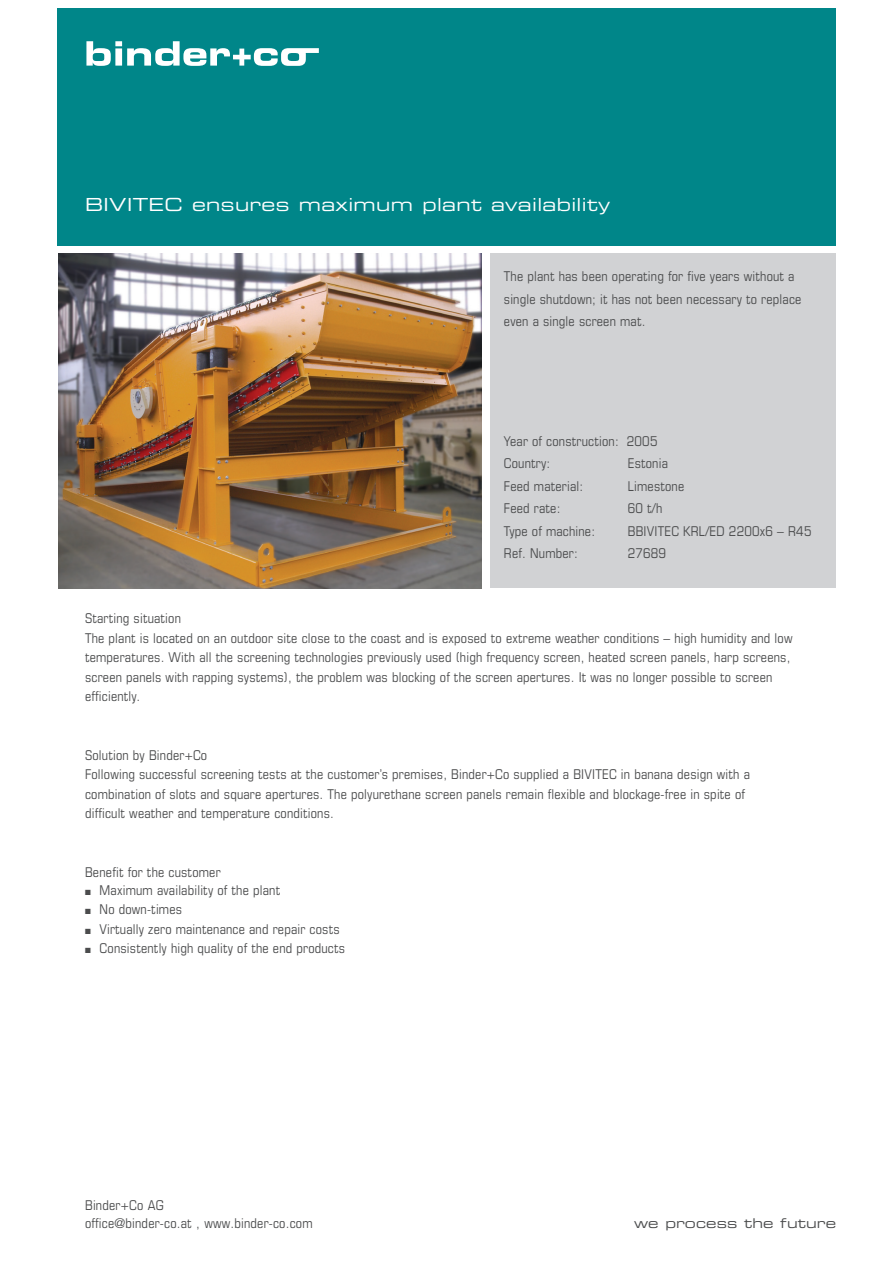
<style>
.page{position:relative;width:893px;height:1263px;background:#fff}
.page>*{position:absolute;margin:0;border:0;box-sizing:border-box;transform-origin:0 0}
.t1{font:18px "Eurostile Extended Two";letter-spacing:.02em;color:#fff}
.t2{font:condensed 13.5px/19.5px "Eurostile";letter-spacing:.015em;color:#4b4c4d}
.t3{font:13.5px "Eurostile Extended Two";letter-spacing:.01em;color:#4b4c4d}
</style>
<div class="page">
<div style="left:57px;top:8px;width:779px;height:238px;background:#008689"></div>
<svg style="left:86px;top:41px;width:233px;height:25px"></svg>
<img style="left:58px;top:253px;width:424px;height:335px">
<div style="left:490px;top:253px;width:346px;height:335px;background:#d1d2d4"></div>
<h1 class="t1" style="left:85px;top:192px;width:527px">BIVITEC ensures maximum plant availability</h1>
<p class="t2" style="left:504px;top:265px;width:299px;line-height:22.5px">The plant has been operating for five years without a single shutdown; it has not been necessary to replace even a single screen mat.</p>
<p class="t2" style="left:504px;top:429px;width:155px;line-height:22.5px">Year of construction: 2005<br>Country:</p>
<p class="t2" style="left:628px;top:453px;width:42px">Estonia</p>
<p class="t2" style="left:504px;top:476px;width:81px">Feed material:</p>
<p class="t2" style="left:628px;top:476px;width:58px">Limestone</p>
<p class="t2" style="left:504px;top:498px;width:58px">Feed rate:</p>
<p class="t2" style="left:628px;top:498px;width:36px">60 t/h</p>
<p class="t2" style="left:504px;top:521px;width:93px">Type of machine:</p>
<p class="t2" style="left:628px;top:521px;width:185px">BBIVITEC KRL/ED 2200x6 – R45</p>
<p class="t2" style="left:504px;top:543px;width:75px">Ref. Number:</p>
<p class="t2" style="left:628px;top:543px;width:40px">27689</p>
<p class="t2" style="left:85px;top:608px;width:709px">Starting situation<br>The plant is located on an outdoor site close to the coast and is exposed to extreme weather conditions – high humidity and low temperatures. With all the screening technologies previously used (high frequency screen, heated screen panels, harp screens, screen panels with rapping systems), the problem was blocking of the screen apertures. It was no longer possible to screen efficiently.</p>
<p class="t2" style="left:85px;top:745px;width:666px">Solution by Binder+Co<br>Following successful screening tests at the customer’s premises, Binder+Co supplied a BIVITEC in banana design with a combination of slots and square apertures. The polyurethane screen panels remain flexible and blockage-free in spite of difficult weather and temperature conditions.</p>
<p class="t2" style="left:100px;top:862px;width:182px;line-height:18px;text-indent:-15px">Benefit for the customer<br>Maximum availability of the plant</p>
<p class="t2" style="left:100px;top:899px;width:247px">No down-times<br>Virtually zero maintenance and repair costs<br>Consistently high quality of the end products</p>
<p class="t2" style="left:85px;top:1196px;width:229px;line-height:18px">Binder+Co AG<br>office@binder-co.at , www.binder-co.com</p>
<p class="t3" style="left:634px;top:1214px;width:203px">we process the future</p>
</div>
